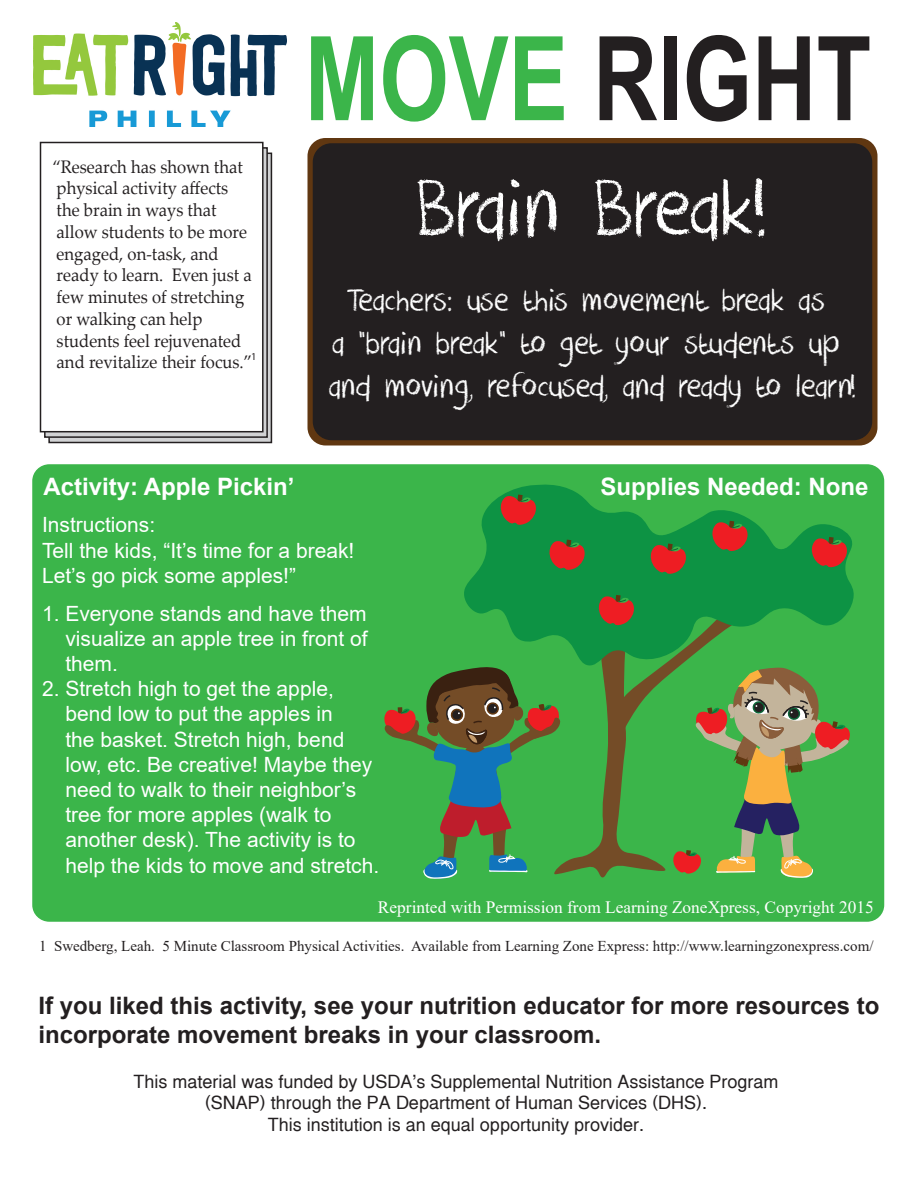
<style>
.page{position:relative;width:918px;height:1188px;background:#fff}
.page>*{position:absolute;margin:0;border:0;box-sizing:border-box;transform-origin:0 0}
.t1{font:700 117px "Arial Narrow";color:#231f20;scale:.93 1}
.t2{font:90px "DK Crayon Crumble";color:#fff}
.t3{font:36px/43.2px "DK Crayon Crumble";color:#fff;text-align:center}
.t4{font:700 24px/28.8px "Arial";color:#231f20}
.t5{font:700 24px "Arial";color:#fff}
.t6{font:21px/25.2px "Arial";color:#fff}
.t7{font:18.15px/21.8px "Palatino Linotype";color:#231f20;scale:.92 1}
.t8{font:18px/21.6px "Helsinki";color:#231f20;text-align:center}
.t9{font:17.4px "Times New Roman";color:#fff}
.t10{font:15px "Times New Roman";color:#231f20}
.t11{font:10.5px "Myriad Pro";color:#231f20}
.s1{color:#3bb54a}
</style>
<div class="page">
<div style="left:32px;top:463px;width:853px;height:459px;background:#3bb54a;border-radius:18px"></div>
<div style="left:308px;top:138px;width:570px;height:308px;background:#603711;border-radius:18px"></div>
<div style="left:48px;top:153px;width:224px;height:290px;background:#d1d2d4;border:2px solid #231f20"></div>
<div style="left:44px;top:147px;width:224px;height:291px;background:linear-gradient(to right,#d1d2d4,#d1d2d4);border:2px solid #231f20"></div>
<div style="left:40px;top:142px;width:224px;height:290px;background:#fff;border:2px solid #231f20"></div>
<div style="left:314px;top:144px;width:558px;height:296px;background:#231f20;border-radius:18px"></div>
<div style="left:313px;top:143px;width:559px;height:297px;border:2px solid #231f20;border-radius:18px"></div>
<img style="left:34px;top:23px;width:253px;height:103px">
<svg style="left:465px;top:484px;width:389px;height:124px;fill:#0d9344"></svg>
<svg style="left:711px;top:516px;width:37px;height:36px"></svg>
<svg style="left:499px;top:490px;width:38px;height:36px"></svg>
<svg style="left:548px;top:535px;width:37px;height:36px"></svg>
<svg style="left:810px;top:532px;width:38px;height:36px"></svg>
<svg style="left:649px;top:539px;width:38px;height:36px"></svg>
<svg style="left:384px;top:589px;width:466px;height:290px"></svg>
<p class="t7" style="left:52px;top:155px;width:218px">“Research has shown that physical activity affects<br>the brain in ways that allow students to be more engaged, on-task, and ready to learn. Even just a few minutes of stretching or walking can help students feel rejuvenated and revitalize their focus.”</p>
<p class="t11" style="left:251px;top:350px;width:7px">1</p>
<h1 class="t1" style="left:305px;top:-10px;width:611px"><span class="s1">MOVE</span> RIGHT</h1>
<h2 class="t2" style="left:417px;top:155px;width:353px">Brain Break!</h2>
<h3 class="t3" style="left:328px;top:280px;width:529px">Teachers: use this movement break as<br>a “brain break” to get your students up and moving, refocused, and ready to learn!</h3>
<p class="t5" style="left:43px;top:470px;width:253px">Activity: Apple Pickin’</p>
<p class="t5" style="left:600px;top:470px;width:270px">Supplies Needed: None</p>
<p class="t6" style="left:42px;top:512px;width:314px">Instructions:<br>Tell the kids, “It’s time for a break!<br>Let’s go pick some apples!”</p>
<p class="t6" style="left:65px;top:600px;width:304px;text-align:justify;text-indent:-23px">1. Everyone stands and have them visualize an apple tree in front of them.</p>
<p class="t6" style="left:65px;top:676px;width:315px;text-indent:-23px">2. Stretch high to get the apple, bend low to put the apples in<br>the basket. Stretch high, bend low, etc. Be creative! Maybe they need to walk to their neighbor’s tree for more apples (walk to another desk). The activity is to help the kids to move and stretch.</p>
<p class="t9" style="left:378px;top:895px;width:497px">Reprinted with Permission from Learning ZoneXpress, Copyright 2015</p>
<p class="t10" style="left:39px;top:935px;width:836px">1 Swedberg, Leah. 5 Minute Classroom Physical Activities. Available from Learning Zone Express: http://www.learningzonexpress.com/</p>
<p class="t4" style="left:38px;top:992px;width:843px">If you liked this activity, see your nutrition educator for more resources to incorporate movement breaks in your classroom.</p>
<p class="t8" style="left:133px;top:1070px;width:647px">This material was funded by USDA’s Supplemental Nutrition Assistance Program (SNAP) through the PA Department of Human Services (DHS).<br>This institution is an equal opportunity provider.</p>
</div>
